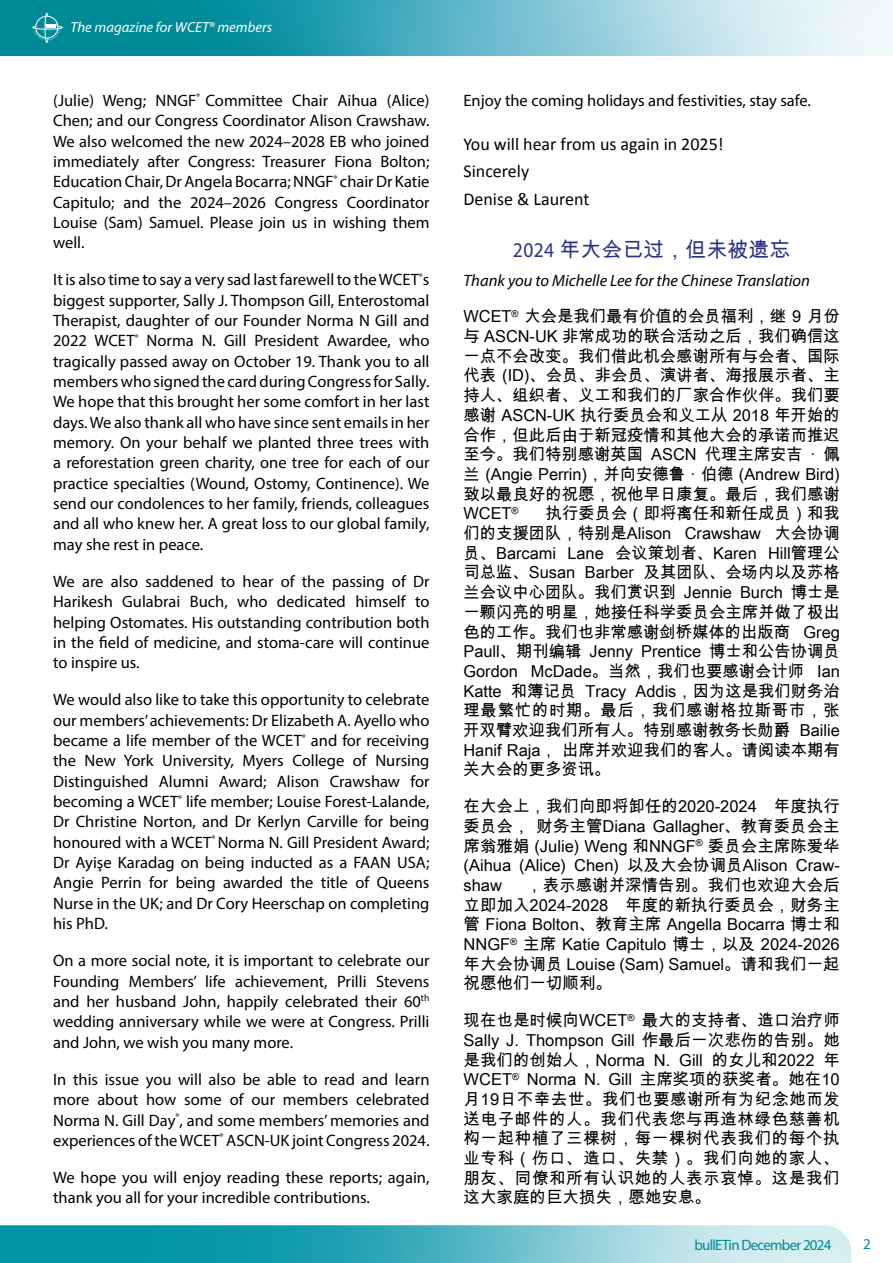
<style>
.page{position:relative;width:893px;height:1263px;background:#fff}
.page>*{position:absolute;margin:0;border:0;box-sizing:border-box;transform-origin:0 0}
.t1{font:21px "Arial Unicode MS";color:#293485}
.t2{font:18px "Calibri";color:#000}
._02_Bulletin_Galley{font:16.5px/20.2px "Myriad Pro";color:#000;text-align:justify}
.t3{font:16.5px/19.6px "Arial Unicode MS";color:#000;text-align:justify}
._02_Bulletin_Galley-2{font:italic 16.5px "Myriad Pro";color:#000}
.t4{font:15px "Myriad Pro";letter-spacing:-.05em;color:#008a97}
.t5{font:italic 14.7px "Myriad Pro";color:#fff}
.s1{font-family:"Myriad Pro"}
</style>
<div class="page">
<img style="left:0;top:0;width:893px;height:55px">
<img style="left:0;top:1225px;width:851px;height:38px">
<svg style="left:32px;top:13px;width:31px;height:30px"></svg>
<p class="t5" style="left:71px;top:18px;width:203px">The magazine for WCET® members</p>
<p class="_02_Bulletin_Galley" style="left:53px;top:90px;width:378px">(Julie) Weng; NNGF<sup>®️</sup> Committee Chair Aihua (Alice)<br>Chen; and our Congress Coordinator Alison Crawshaw.<br>We also welcomed the new 2024–2028 EB who joined immediately after Congress: Treasurer Fiona Bolton; Education Chair, Dr Angela Bocarra; NNGF<sup>®️</sup> chair Dr Katie Capitulo; and the 2024–2026 Congress Coordinator Louise (Sam) Samuel. Please join us in wishing them well.</p>
<p class="_02_Bulletin_Galley" style="left:53px;top:270px;width:378px">It is also time to say a very sad last farewell to the WCET<sup>®️</sup>s biggest supporter, Sally J. Thompson Gill, Enterostomal Therapist, daughter of our Founder Norma N Gill and 2022 WCET<sup>®</sup> Norma N. Gill President Awardee, who tragically passed away on October 19. Thank you to all members who signed the card during Congress for Sally.<br>We hope that this brought her some comfort in her last days. We also thank all who have since sent emails in her memory. On your behalf we planted three trees with a reforestation green charity, one tree for each of our practice specialties (Wound, Ostomy, Continence). We send our condolences to her family, friends, colleagues and all who knew her. A great loss to our global family, may she rest in peace.</p>
<p class="_02_Bulletin_Galley" style="left:53px;top:571px;width:378px">We are also saddened to hear of the passing of Dr Harikesh Gulabrai Buch, who dedicated himself to helping Ostomates. His outstanding contribution both in the field of medicine, and stoma-care will continue to inspire us.</p>
<p class="_02_Bulletin_Galley" style="left:53px;top:689px;width:378px">We would also like to take this opportunity to celebrate our members’ achievements: Dr Elizabeth A. Ayello who became a life member of the WCET<sup>®️</sup> and for receiving the New York University, Myers College of Nursing Distinguished Alumni Award; Alison Crawshaw for becoming a WCET<sup>®</sup> life member; Louise Forest-Lalande, Dr Christine Norton, and Dr Kerlyn Carville for being honoured with a WCET<sup>®</sup> Norma N. Gill President Award; Dr Ayişe Karadag on being inducted as a FAAN USA; Angie Perrin for being awarded the title of Queens Nurse in the UK; and Dr Cory Heerschap on completing his PhD.</p>
<p class="_02_Bulletin_Galley" style="left:53px;top:950px;width:378px">On a more social note, it is important to celebrate our Founding Members’ life achievement, Prilli Stevens and her husband John, happily celebrated their 60<sup>th </sup>wedding anniversary while we were at Congress. Prilli and John, we wish you many more.</p>
<p class="_02_Bulletin_Galley" style="left:53px;top:1069px;width:378px">In this issue you will also be able to read and learn more about how some of our members celebrated Norma N. Gill Day<sup>®</sup>, and some members’ memories and experiences of the WCET<sup>®</sup> ASCN-UK joint Congress 2024.</p>
<p class="_02_Bulletin_Galley" style="left:53px;top:1167px;width:378px">We hope you will enjoy reading these reports; again, thank you all for your incredible contributions.</p>
<p class="_02_Bulletin_Galley" style="left:463px;top:90px;width:349px">Enjoy the coming holidays and festivities, stay safe.</p>
<p class="t2" style="left:463px;top:132px;width:262px">You will hear from us again in 2025!</p>
<p class="t2" style="left:463px;top:159px;width:67px">Sincerely</p>
<p class="t2" style="left:463px;top:186px;width:127px">Denise &amp; Laurent</p>
<p class="t1" style="left:513px;top:235px;width:279px"><span class="s1">2024</span> 年大会已过，但未被遗忘</p>
<p class="_02_Bulletin_Galley-2" style="left:463px;top:270px;width:348px">Thank you to Michelle Lee for the Chinese Translation</p>
<p class="t3" style="left:463px;top:306px;width:378px">WCET<sup>®</sup> 大会是我们最有价值的会员福利，继 9 月份与 ASCN-UK 非常成功的联合活动之后，我们确信这一点不会改变。我们借此机会感谢所有与会者、国际代表 (ID)、会员、非会员、演讲者、海报展示者、主持人、组织者、义工和我们的厂家合作伙伴。我们要感谢 ASCN-UK 执行委员会和义工从 2018 年开始的合作，但此后由于新冠疫情和其他大会的承诺而推迟至今。我们特别感谢英国 ASCN 代理主席安吉 · 佩兰 (Angie Perrin)，并向安德鲁 · 伯德 (Andrew Bird)致以最良好的祝愿，祝他早日康复。最后，我们感谢WCET<sup>®</sup></p>
<p class="t3" style="left:463px;top:503px;width:378px;text-indent:82px">执行委员会（即将离任和新任成员）和我们的支援团队，特别是Alison Crawshaw 大会协调员、Barcami Lane 会议策划者、Karen Hill管理公司总监、Susan Barber 及其团队、会场内以及苏格兰会议中心团队。我们赏识到 Jennie Burch 博士是一颗闪亮的明星，她接任科学委员会主席并做了极出色的工作。我们也非常感谢剑桥媒体的出版商 Greg Paull、期刊编辑 Jenny Prentice 博士和公告协调员Gordon McDade。当然，我们也要感谢会计师 Ian Katte 和簿记员 Tracy Addis，因为这是我们财务治理最繁忙的时期。最后，我们感谢格拉斯哥市，张开双臂欢迎我们所有人。特别感谢教务长勋爵 Bailie Hanif Raja，出席并欢迎我们的客人。请阅读本期有关大会的更多资讯。</p>
<p class="t3" style="left:463px;top:796px;width:378px">在大会上，我们向即将卸任的2020-2024 年度执行委员会， 财务主管Diana Gallagher、教育委员会主席翁雅娟 (Julie) Weng 和NNGF<sup>®</sup> 委员会主席陈爱华(Aihua (Alice) Chen) 以及大会协调员Alison Craw&shy;shaw</p>
<p class="t3" style="left:463px;top:874px;width:378px;text-indent:63px">，表示感谢并深情告别。我们也欢迎大会后立即加入2024-2028 年度的新执行委员会，财务主管 Fiona Bolton、教育主席 Angella Bocarra 博士和NNGF<sup>®</sup> 主席 Katie Capitulo 博士，以及 2024-2026年大会协调员 Louise (Sam) Samuel。请和我们一起祝愿他们一切顺利。</p>
<p class="t3" style="left:463px;top:1010px;width:378px">现在也是时候向WCET<sup>®</sup> 最大的支持者、造口治疗师Sally J. Thompson Gill 作最后一次悲伤的告别。她是我们的创始人，Norma N. Gill 的女儿和2022 年WCET<sup>®</sup> Norma N. Gill 主席奖项的获奖者。她在10月19日不幸去世。我们也要感谢所有为纪念她而发送电子邮件的人。我们代表您与再造林绿色慈善机构一起种植了三棵树，每一棵树代表我们的每个执业专科（伤口、造口、失禁）。我们向她的家人、朋友、同僚和所有认识她的人表示哀悼。这是我们这大家庭的巨大损失，愿她安息。</p>
<p class="t4" style="left:694px;top:1235px;width:139px">bullETin December 2024</p>
<p class="t4" style="left:863px;top:1234px;width:9px">2</p>
</div>
